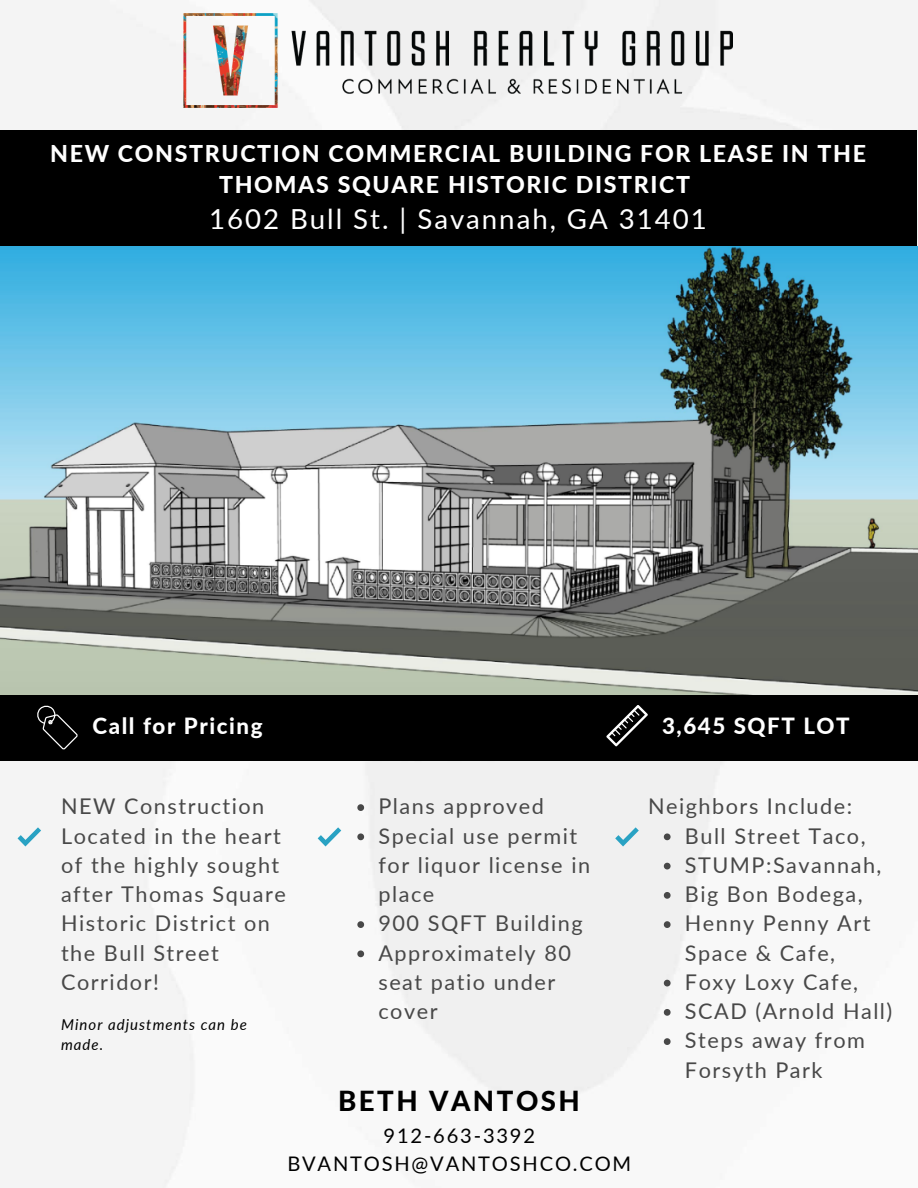
<style>
.page{position:relative;width:918px;height:1188px;background:#f6f6f6}
.page>*{position:absolute;margin:0;border:0;box-sizing:border-box;transform-origin:0 0}
.t1{font:27.75px "Lato";letter-spacing:.07em;color:#fff}
.t2{font:800 27.6px "Lato";letter-spacing:.09em;color:#000}
.t3{font:800 23.25px/31.5px "Lato";letter-spacing:.07em;color:#fff;text-align:center}
.t4{font:800 22.35px "Lato";letter-spacing:.07em;color:#fff}
.t5{font:21.6px/29.2px "Lato";letter-spacing:.07em;color:#484848}
.t6{font:20.1px "Lato";letter-spacing:.09em;color:#000}
.t7{font:italic 15px/20.2px "Lato";letter-spacing:.07em;color:#000}
</style>
<div class="page">
<div style="left:0;top:130px;width:917px;height:116px;background:#000"></div>
<div style="left:0;top:694px;width:918px;height:67px;background:#000"></div>
<svg style="left:18px;top:827px;width:23px;height:19px"></svg>
<svg style="left:606px;top:705px;width:42px;height:41px"></svg>
<svg style="left:318px;top:827px;width:23px;height:19px"></svg>
<svg style="left:615px;top:827px;width:24px;height:19px"></svg>
<img style="left:184px;top:14px;width:549px;height:94px">
<svg style="left:37px;top:705px;width:41px;height:45px"></svg>
<svg style="left:357px;top:804px;width:7px;height:7px"></svg>
<svg style="left:357px;top:833px;width:7px;height:7px"></svg>
<svg style="left:357px;top:921px;width:7px;height:7px"></svg>
<svg style="left:357px;top:950px;width:7px;height:7px"></svg>
<svg style="left:664px;top:833px;width:7px;height:7px"></svg>
<svg style="left:664px;top:863px;width:7px;height:6px"></svg>
<svg style="left:664px;top:892px;width:7px;height:7px"></svg>
<svg style="left:664px;top:921px;width:7px;height:7px"></svg>
<svg style="left:664px;top:980px;width:7px;height:6px"></svg>
<svg style="left:664px;top:1009px;width:7px;height:7px"></svg>
<svg style="left:664px;top:1038px;width:7px;height:7px"></svg>
<img style="left:0;top:247px;width:918px;height:447px">
<p class="t3" style="left:50px;top:137px;width:817px">NEW CONSTRUCTION COMMERCIAL BUILDING FOR LEASE IN THE<br>THOMAS SQUARE HISTORIC DISTRICT</p>
<p class="t1" style="left:209px;top:202px;width:499px">1602 Bull St. | Savannah, GA 31401</p>
<p class="t4" style="left:92px;top:712px;width:172px">Call for Pricing</p>
<p class="t4" style="left:662px;top:712px;width:189px">3,645 SQFT LOT</p>
<p class="t5" style="left:61px;top:791px;width:226px">NEW Construction<br>Located in the heart of the highly sought after Thomas Square<br>Historic District on the Bull Street<br>Corridor!</p>
<p class="t5" style="left:378px;top:791px;width:167px">Plans approved</p>
<p class="t5" style="left:378px;top:821px;width:213px">Special use permit for liquor license in place</p>
<p class="t5" style="left:378px;top:908px;width:206px">900 SQFT Building</p>
<p class="t5" style="left:378px;top:938px;width:194px">Approximately 80 seat patio under cover</p>
<p class="t7" style="left:61px;top:1014px;width:187px">Minor adjustments can be made.</p>
<p class="t2" style="left:338px;top:1084px;width:243px">BETH VANTOSH</p>
<p class="t6" style="left:384px;top:1123px;width:153px">912-663-3392</p>
<p class="t6" style="left:287px;top:1151px;width:345px">BVANTOSH@VANTOSHCO.COM</p>
<p class="t5" style="left:648px;top:791px;width:206px">Neighbors Include:</p>
<p class="t5" style="left:685px;top:821px;width:182px">Bull Street Taco,</p>
<p class="t5" style="left:685px;top:850px;width:198px">STUMP:Savannah,</p>
<p class="t5" style="left:685px;top:879px;width:179px">Big Bon Bodega,</p>
<p class="t5" style="left:685px;top:908px;width:187px">Henny Penny Art<br>Space &amp; Cafe,</p>
<p class="t5" style="left:685px;top:967px;width:175px">Foxy Loxy Cafe,</p>
<p class="t5" style="left:685px;top:996px;width:209px">SCAD (Arnold Hall)</p>
<p class="t5" style="left:685px;top:1025px;width:182px">Steps away from<br>Forsyth Park</p>
</div>
